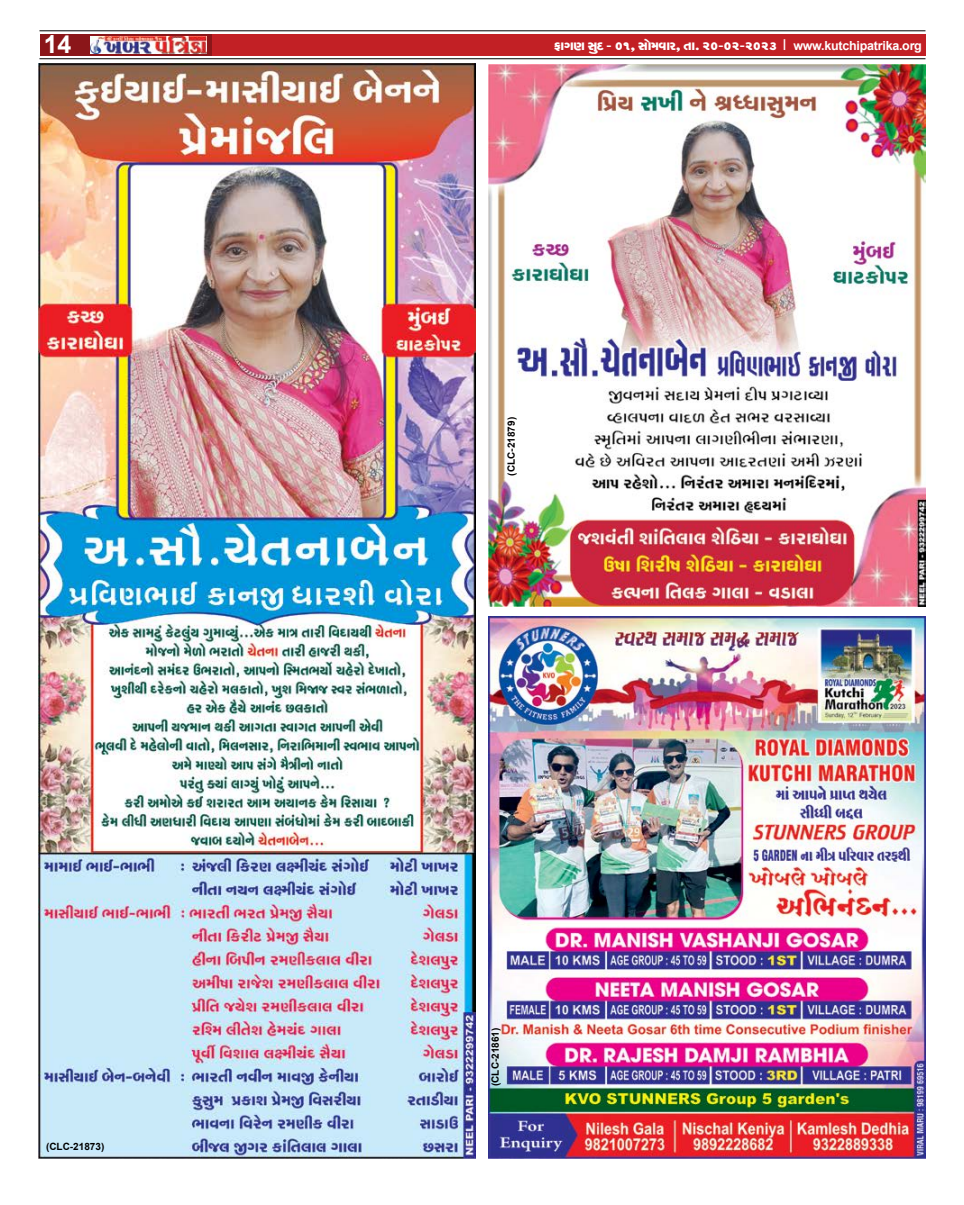
<style>
.page{position:relative;width:964px;height:1205px;background:#fff}
.page>*{position:absolute;margin:0;border:0;box-sizing:border-box;transform-origin:0 0}
.t1{font:700 25px "Arial";color:#fff}
.t2{font:15px "SHREE GUJ7";letter-spacing:-.02em;color:#fff}
.t3{font:700 10px "Arial";color:#000}
.s1{font-family:"Arial"}
.s2{font-family:"Arial";font-weight:700;font-size:12.5px}
</style>
<div class="page">
<div style="left:40px;top:34px;width:172px;height:21px;background:#8b1619"></div>
<div style="left:212px;top:34px;width:714px;height:21px;background:#c22025"></div>
<hr style="left:39px;top:58px;width:886px;height:1px;background:#000">
<hr style="left:39px;top:30px;width:886px;height:1px;background:#000">
<img style="left:90px;top:36px;width:116px;height:17px">
<img style="left:39px;top:64px;width:437px;height:1095px">
<img style="left:488px;top:64px;width:437px;height:543px">
<img style="left:488px;top:617px;width:437px;height:542px">
<h1 class="t1" style="left:44px;top:27px;width:29px">14</h1>
<p class="t2" style="left:554px;top:38px;width:369px">apNZ kyv$ - 01, kp¡dhpf, sp. 20-02-2023 <span class="s1">I</span> <span class="s2">www.kutchipatrika.org</span></p>
<p class="t3" style="left:504px;top:475px;width:60px;rotate:-90deg">(CLC-21879)</p>
<p class="t3" style="left:46px;top:1139px;width:60px">(CLC-21873)</p>
<p class="t3" style="left:488px;top:1086px;width:60px;rotate:-90deg">(CLC-21861)</p>
</div>
